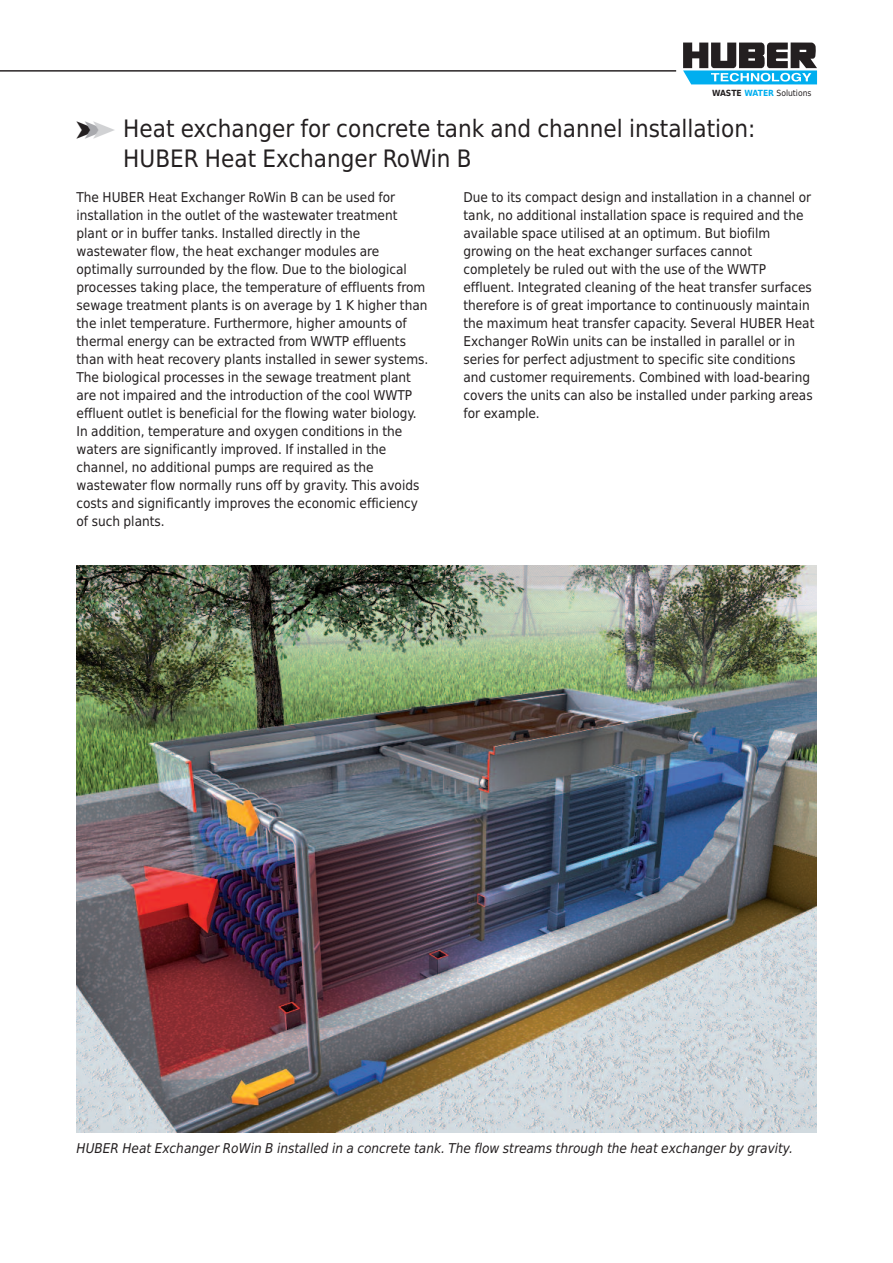
<style>
.page{position:relative;width:893px;height:1263px;background:#fff}
.page>*{position:absolute;margin:0;border:0;box-sizing:border-box;transform-origin:0 0}
.t1{font:24px/30px "Huber Tec";color:#231f20}
.t2{font:13.5px/18px "Huber Tec";color:#231f20}
.t3{font:italic 13.5px "Huber Tec";color:#231f20}
.t4{font:8.55px "Huber Tec";color:#231f20}
.s1{font-weight:700}
.s2{font-weight:700;color:#00aeef}
.s3{color:#a8a9ad}
.s4{color:#d1d2d4}
</style>
<div class="page">
<svg style="left:683px;top:43px;width:134px;height:41px"></svg>
<hr style="left:0;top:71px;width:676px;height:1px;background:#231f20">
<img style="left:77px;top:566px;width:739px;height:566px">
<p class="t4" style="left:712px;top:86px;width:101px"><span class="s1">WASTE</span> <span class="s2">WATER</span> Solutions</p>
<h1 class="t1" style="left:123px;top:114px;width:634px;text-indent:-47px">➤<span class="s3">➤</span><span class="s4">➤</span> Heat exchanger for concrete tank and channel installation:<br>HUBER Heat Exchanger RoWin B</h1>
<p class="t2" style="left:77px;top:188px;width:353px">The HUBER Heat Exchanger RoWin B can be used for installation in the outlet of the wastewater treatment plant or in buffer tanks. Installed directly in the wastewater flow, the heat exchanger modules are optimally surrounded by the flow. Due to the biological processes taking place, the temperature of effluents from sewage treatment plants is on average by 1 K higher than the inlet temperature. Furthermore, higher amounts of thermal energy can be extracted from WWTP effluents than with heat recovery plants installed in sewer systems.<br>The biological processes in the sewage treatment plant are not impaired and the introduction of the cool WWTP effluent outlet is beneficial for the flowing water biology.<br>In addition, temperature and oxygen conditions in the waters are significantly improved. If installed in the channel, no additional pumps are required as the wastewater flow normally runs off by gravity. This avoids costs and significantly improves the economic efficiency of such plants.</p>
<p class="t2" style="left:463px;top:188px;width:352px">Due to its compact design and installation in a channel or tank, no additional installation space is required and the available space utilised at an optimum. But biofilm growing on the heat exchanger surfaces cannot completely be ruled out with the use of the WWTP effluent. Integrated cleaning of the heat transfer surfaces therefore is of great importance to continuously maintain the maximum heat transfer capacity. Several HUBER Heat Exchanger RoWin units can be installed in parallel or in series for perfect adjustment to specific site conditions and customer requirements. Combined with load-bearing covers the units can also be installed under parking areas for example.</p>
<p class="t3" style="left:77px;top:1140px;width:718px">HUBER Heat Exchanger RoWin B installed in a concrete tank. The flow streams through the heat exchanger by gravity.</p>
</div>
